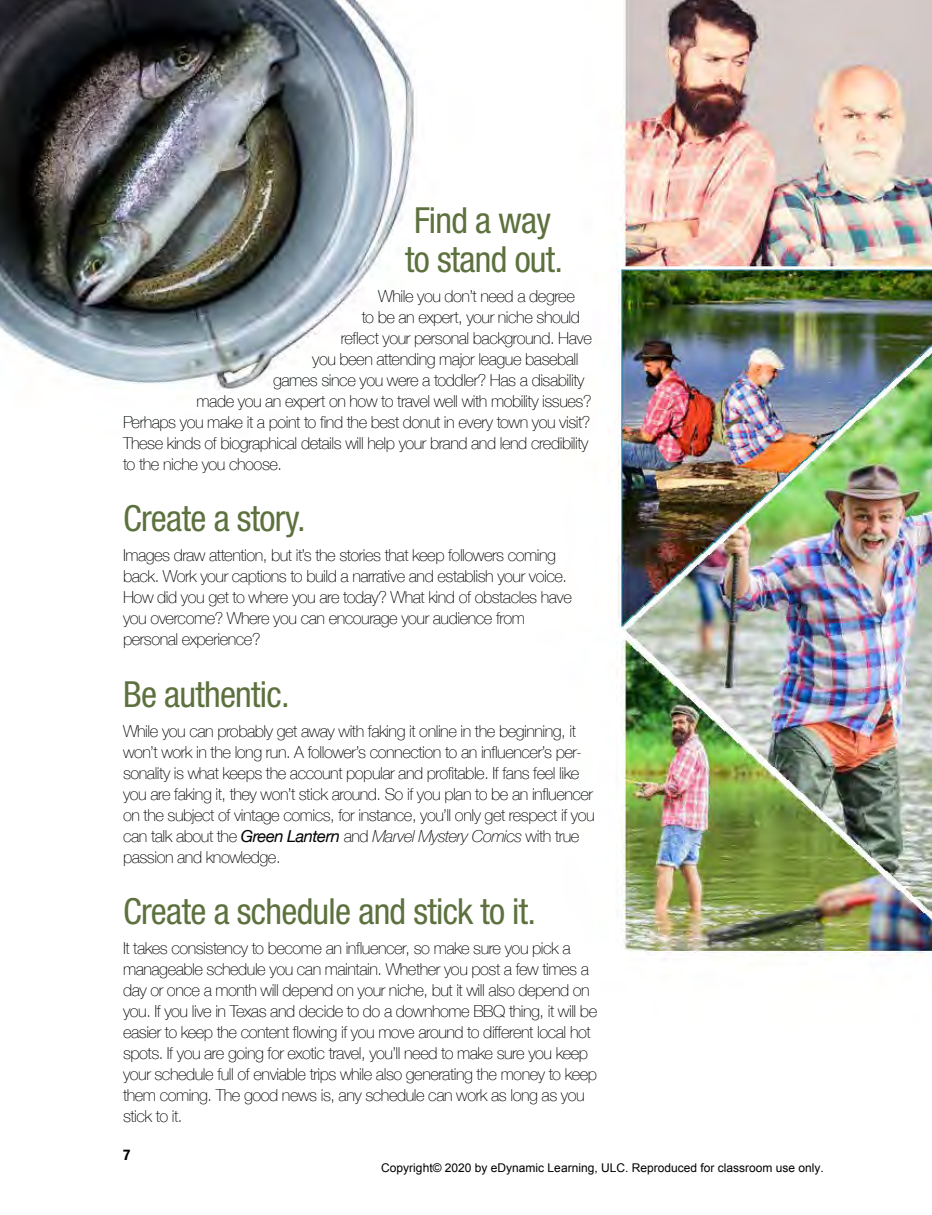
<style>
.page{position:relative;width:932px;height:1215px;background:#fff}
.page>*{position:absolute;margin:0;border:0;box-sizing:border-box;transform-origin:0 0}
.t1{font:condensed 36px/39px "Helvetica Neue";letter-spacing:-.02em;color:#5d713e}
.t2{font:100 16.5px/21px "Helvetica Neue";letter-spacing:-.03em;color:#000}
.t3{font:700 condensed 15px "Helvetica Neue";color:#000}
.t4{font:12px "Arial";color:#000}
.s1{font-weight:400;font-style:italic}
.s2{font-style:italic}
</style>
<div class="page">
<img style="left:0;top:0;width:932px;height:961px">
<h1 class="t1" style="left:405px;top:200px;width:159px">Find a way to stand out.</h1>
<p class="t2" style="left:378px;top:285px;width:198px">While you don’t need a degree</p>
<p class="t2" style="left:362px;top:306px;width:220px">to be an expert, your niche should</p>
<p class="t2" style="left:340px;top:327px;width:253px">reflect your personal background. Have</p>
<p class="t2" style="left:312px;top:348px;width:268px">you been attending major league baseball</p>
<p class="t2" style="left:273px;top:369px;width:313px">games since you were a toddler? Has a disability</p>
<p class="t2" style="left:196px;top:390px;width:396px">made you an expert on how to travel well with mobility issues?</p>
<p class="t2" style="left:123px;top:411px;width:469px">Perhaps you make it a point to find the best donut in every town you visit?</p>
<p class="t2" style="left:123px;top:432px;width:467px">These kinds of biographical details will help your brand and lend credibility</p>
<p class="t2" style="left:123px;top:453px;width:160px">to the niche you choose.</p>
<h1 class="t1" style="left:123px;top:499px;width:184px">Create a story.</h1>
<p class="t2" style="left:123px;top:544px;width:450px">Images draw attention, but it’s the stories that keep followers coming back. Work your captions to build a narrative and establish your voice.<br>How did you get to where you are today? What kind of obstacles have you overcome? Where you can encourage your audience from personal experience?</p>
<h1 class="t1" style="left:123px;top:674px;width:168px">Be authentic.</h1>
<p class="t2" style="left:123px;top:720px;width:473px">While you can probably get away with faking it online in the beginning, it won’t work in the long run. A follower’s connection to an influencer’s per&shy;sonality is what keeps the account popular and profitable. If fans feel like you are faking it, they won’t stick around. So if you plan to be an influencer on the subject of vintage comics, for instance, you’ll only get respect if you can talk about the <span class="s1">Green Lantern</span> and <span class="s2">Marvel Mystery Comics</span> with true passion and knowledge.</p>
<h1 class="t1" style="left:123px;top:892px;width:414px">Create a schedule and stick to it.</h1>
<p class="t2" style="left:123px;top:937px;width:475px">It takes consistency to become an influencer, so make sure you pick a manageable schedule you can maintain. Whether you post a few times a day or once a month will depend on your niche, but it will also depend on you. If you live in Texas and decide to do a downhome BBQ thing, it will be easier to keep the content flowing if you move around to different local hot spots. If you are going for exotic travel, you’ll need to make sure you keep your schedule full of enviable trips while also generating the money to keep them coming. The good news is, any schedule can work as long as you stick to it.</p>
<p class="t3" style="left:123px;top:1143px;width:9px">7</p>
<p class="t4" style="left:381px;top:1160px;width:444px">Copyright© 2020 by eDynamic Learning, ULC. Reproduced for classroom use only.</p>
</div>
